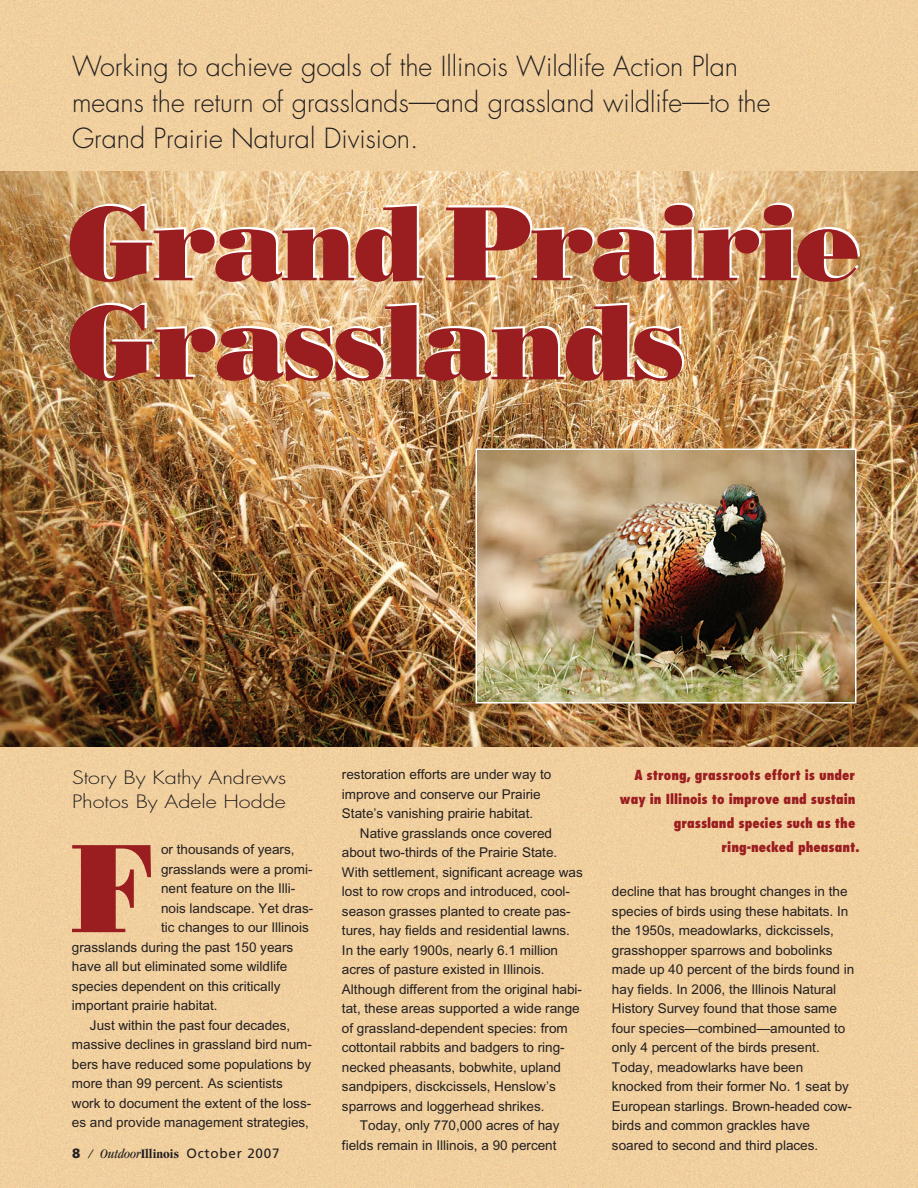
<style>
.page{position:relative;width:918px;height:1188px;background:#f1cf9e}
.page>*{position:absolute;margin:0;border:0;box-sizing:border-box;transform-origin:0 0}
.t1{font:125.55px "Bodoni Std Poster";color:#9a1d20;scale:.9 1}
.t2{font:105px/99px "Bodoni Std Poster";letter-spacing:-.025em;color:#9a1d20}
.t3{font:300 27px/36px "Futura";color:#231f20}
.t4{font:300 18px/24px "Futura";color:#231f20;scale:1.2 1}
.t5{font:13.5px/19.5px "Arial";color:#231f20}
.t6{font:800 condensed 13.5px "Futura";color:#9a1d20}
.t7{font:13.5px "Frutiger";letter-spacing:.055em;color:#231f20}
.s1{font-weight:900}
.s2{font-family:"Garamond";font-style:italic;font-stretch:condensed}
.s3{font-family:"Garamond";font-weight:700;font-stretch:condensed}
</style>
<div class="page">
<img style="left:0;top:171px;width:918px;height:576px">
<img style="left:479px;top:451px;width:374px;height:250px">
<div style="left:476px;top:448px;width:380px;height:256px;border:2px solid #fff"></div>
<h3 class="t3" style="left:72px;top:51px;width:700px">Working to achieve goals of the Illinois Wildlife Action Plan means the return of grasslands—and grassland wildlife—to the<br>Grand Prairie Natural Division.</h3>
<h2 class="t2" style="left:67px;top:195px;width:794px">Grand Prairie<br>Grasslands</h2>
<h3 class="t4" style="left:72px;top:767px;width:180px">Story By Kathy Andrews<br>Photos By Adele Hodde</h3>
<h1 class="t1" style="left:72px;top:815px;width:92px">F</h1>
<p class="t5" style="left:161px;top:841px;width:135px">or thousands of years,</p>
<p class="t5" style="left:161px;top:860px;width:153px">grasslands were a promi-</p>
<p class="t5" style="left:161px;top:880px;width:136px">nent feature on the Illi-</p>
<p class="t5" style="left:161px;top:899px;width:154px">nois landscape. Yet dras-</p>
<p class="t5" style="left:161px;top:919px;width:149px">tic changes to our Illinois</p>
<p class="t5" style="left:72px;top:938px;width:223px">grasslands during the past 150 years</p>
<p class="t5" style="left:72px;top:958px;width:217px">have all but eliminated some wildlife</p>
<p class="t5" style="left:72px;top:977px;width:210px">species dependent on this critically</p>
<p class="t5" style="left:72px;top:997px;width:147px">important prairie habitat.</p>
<p class="t5" style="left:90px;top:1016px;width:202px">Just within the past four decades,</p>
<p class="t5" style="left:72px;top:1036px;width:242px">massive declines in grassland bird num-</p>
<p class="t5" style="left:72px;top:1055px;width:241px">bers have reduced some populations by</p>
<p class="t5" style="left:72px;top:1075px;width:212px">more than 99 percent. As scientists</p>
<p class="t5" style="left:72px;top:1094px;width:241px">work to document the extent of the loss-</p>
<p class="t5" style="left:72px;top:1114px;width:239px">es and provide management strategies,</p>
<p class="t7" style="left:72px;top:1148px;width:209px"><span class="s1">8</span> <span class="s2">/ Outdoor</span><span class="s3">Illinois</span> October 2007</p>
<p class="t5" style="left:342px;top:766px;width:211px">restoration efforts are under way to improve and conserve our Prairie<br>State’s vanishing prairie habitat.</p>
<p class="t5" style="left:360px;top:824px;width:194px">Native grasslands once covered</p>
<p class="t5" style="left:342px;top:844px;width:217px">about two-thirds of the Prairie State.</p>
<p class="t5" style="left:342px;top:863px;width:242px">With settlement, significant acreage was</p>
<p class="t5" style="left:342px;top:883px;width:230px">lost to row crops and introduced, cool-</p>
<p class="t5" style="left:342px;top:902px;width:230px">season grasses planted to create pas-</p>
<p class="t5" style="left:342px;top:922px;width:230px">tures, hay fields and residential lawns.</p>
<p class="t5" style="left:342px;top:941px;width:218px">In the early 1900s, nearly 6.1 million</p>
<p class="t5" style="left:342px;top:961px;width:204px">acres of pasture existed in Illinois.</p>
<p class="t5" style="left:342px;top:980px;width:242px">Although different from the original habi-</p>
<p class="t5" style="left:342px;top:1000px;width:239px">tat, these areas supported a wide range</p>
<p class="t5" style="left:342px;top:1019px;width:227px">of grassland-dependent species: from</p>
<p class="t5" style="left:342px;top:1039px;width:224px">cottontail rabbits and badgers to ring-</p>
<p class="t5" style="left:342px;top:1058px;width:221px">necked pheasants, bobwhite, upland</p>
<p class="t5" style="left:342px;top:1078px;width:215px">sandpipers, disckcissels, Henslow’s</p>
<p class="t5" style="left:342px;top:1097px;width:204px">sparrows and loggerhead shrikes.</p>
<p class="t5" style="left:360px;top:1117px;width:201px">Today, only 770,000 acres of hay</p>
<p class="t5" style="left:342px;top:1136px;width:216px">fields remain in Illinois, a 90 percent</p>
<p class="t6" style="left:634px;top:769px;width:222px">A strong, grassroots effort is under</p>
<p class="t6" style="left:620px;top:793px;width:237px">way in Illinois to improve and sustain</p>
<p class="t6" style="left:674px;top:817px;width:183px">grassland species such as the</p>
<p class="t6" style="left:722px;top:841px;width:139px">ring-necked pheasant.</p>
<p class="t5" style="left:612px;top:883px;width:244px">decline that has brought changes in the species of birds using these habitats. In the 1950s, meadowlarks, dickcissels, grasshopper sparrows and bobolinks made up 40 percent of the birds found in hay fields. In 2006, the Illinois Natural History Survey found that those same four species—combined—amounted to only 4 percent of the birds present.<br>Today, meadowlarks have been knocked from their former No. 1 seat by European starlings. Brown-headed cow&shy;birds and common grackles have soared to second and third places.</p>
</div>
